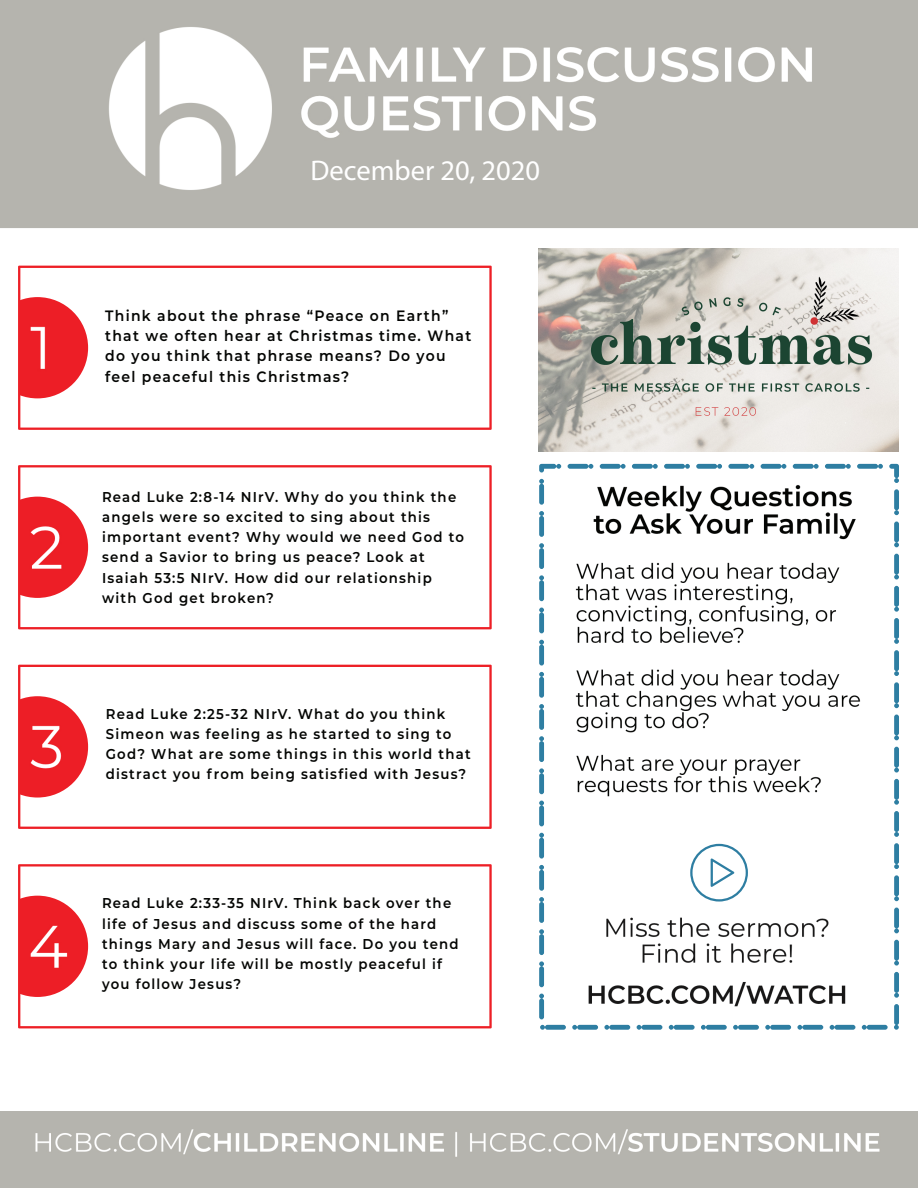
<style>
.page{position:relative;width:918px;height:1188px;background:#fff}
.page>*{position:absolute;margin:0;border:0;box-sizing:border-box;transform-origin:0 0}
.t1{font:28.5px "Myriad Pro";color:#fff}
.t2{font:600 15px/20.2px "Montserrat";letter-spacing:.09em;color:#040503;scale:.93 1}
.t3{font:600 14.25px/20.2px "Montserrat";letter-spacing:.09em;color:#040503;scale:.93 1}
</style>
<div class="page">
<img style="left:0;top:0;width:918px;height:1112px">
<img style="left:547px;top:470px;width:341px;height:570px">
<div style="left:288px;top:150px;width:232px;height:54px;background:#b5b4ae"></div>
<img style="left:0;top:1112px;width:918px;height:76px">
<img style="left:18px;top:266px;width:474px;height:164px">
<img style="left:18px;top:465px;width:474px;height:164px">
<img style="left:18px;top:665px;width:474px;height:164px">
<img style="left:18px;top:864px;width:474px;height:164px">
<img style="left:600px;top:464px;width:299px;height:19px">
<img style="left:690px;top:844px;width:58px;height:58px">
<img style="left:711px;top:858px;width:23px;height:29px">
<img style="left:538px;top:249px;width:360px;height:203px">
<h1 class="t1" style="left:311px;top:153px;width:231px">December 20, 2020</h1>
<p class="t2" style="left:105px;top:305px;width:395px">Think about the phrase “Peace on Earth” that we often hear at Christmas time. What do you think that phrase means? Do you feel peaceful this Christmas?</p>
<p class="t3" style="left:102px;top:486px;width:391px">Read Luke 2:8-14 NIrV. Why do you think the angels were so excited to sing about this important event? Why would we need God to send a Savior to bring us peace? Look at Isaiah 53:5 NIrV. How did our relationship with God get broken?</p>
<p class="t3" style="left:106px;top:703px;width:394px">Read Luke 2:25-32 NIrV. What do you think Simeon was feeling as he started to sing to God? What are some things in this world that distract you from being satisfied with Jesus?</p>
<p class="t3" style="left:102px;top:893px;width:385px">Read Luke 2:33-35 NIrV. Think back over the life of Jesus and discuss some of the hard things Mary and Jesus will face. Do you tend to think your life will be mostly peaceful if you follow Jesus?</p>
</div>
